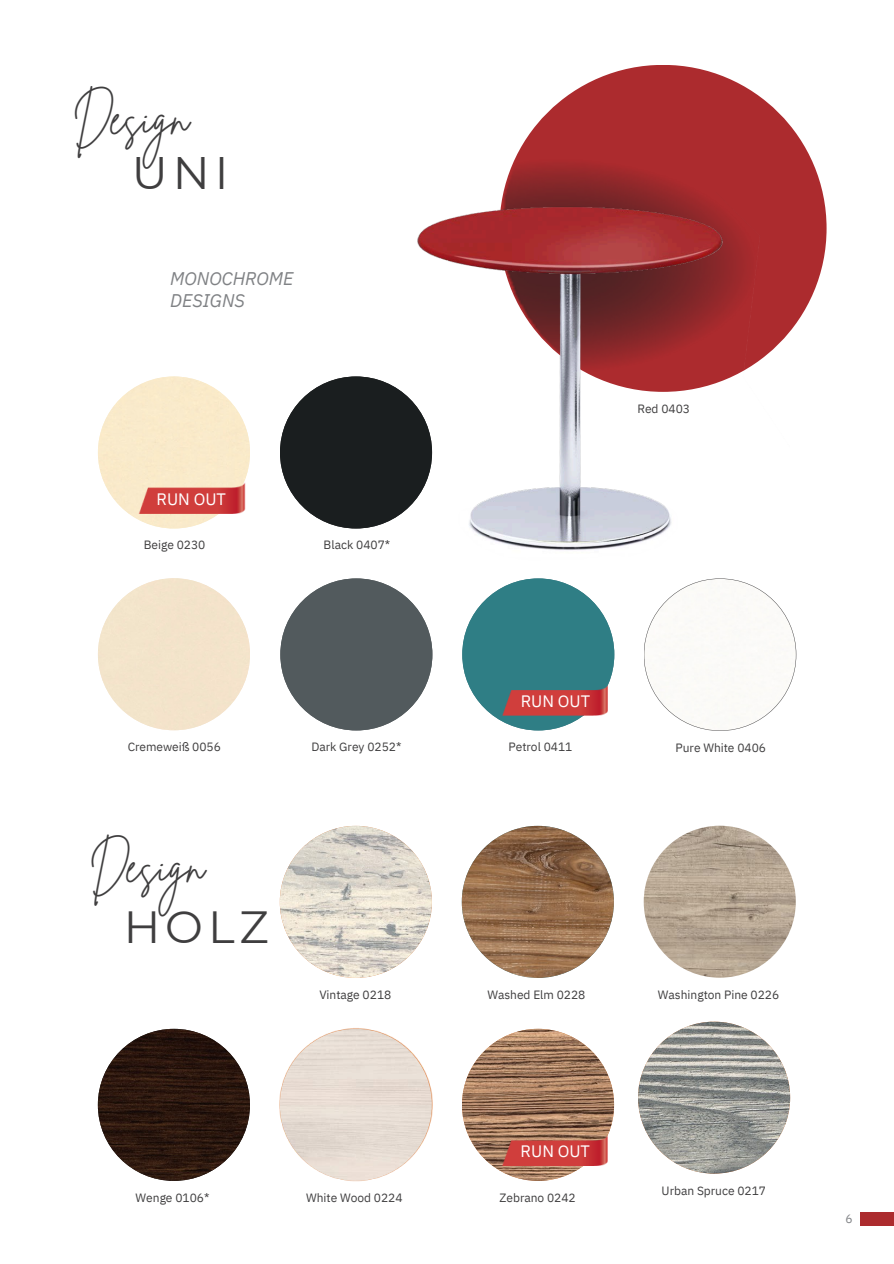
<style>
.page{position:relative;width:894px;height:1264px;background:#fff}
.page>*{position:absolute;margin:0;border:0;box-sizing:border-box;transform-origin:0 0}
.t1{font:45.45px "Brittany Signature";color:#3f3e3f}
.t2{font:45.45px "Montserrat";color:#3f3e3f}
.t3{font:45px "Brittany Signature";color:#3f3e3f}
.t4{font:45px "Montserrat";color:#3f3e3f}
.t5{font:italic 18.3px/21.3px "IBM Plex Sans";color:#808285}
.t6{font:16.5px "IBM Plex Sans";color:#fff}
.t7{font:12px "IBM Plex Sans";color:#3f3e3f}
.t8{font:12px "IBM Plex Sans";color:#808285}
</style>
<div class="page">
<div style="left:499px;top:65px;width:327px;height:327px;background:#ac2b2e;border-radius:50%"></div>
<img style="left:503px;top:159px;width:181px;height:33px">
<img style="left:410px;top:192px;width:379px;height:358px">
<svg style="left:644px;top:578px;width:152px;height:153px"></svg>
<div style="left:462px;top:578px;width:152px;height:152px;background:#2f7e85;border-radius:50%"></div>
<div style="left:280px;top:376px;width:152px;height:152px;background:#1a1e1f;border-radius:50%"></div>
<div style="left:98px;top:376px;width:152px;height:152px;background:#f9eaca;border-radius:50%"></div>
<div style="left:280px;top:578px;width:152px;height:152px;background:#525a5d;border-radius:50%"></div>
<img style="left:138px;top:482px;width:107px;height:31px">
<img style="left:503px;top:684px;width:104px;height:32px">
<img style="left:643px;top:825px;width:152px;height:152px;border-radius:50%">
<img style="left:98px;top:1028px;width:152px;height:152px;border-radius:50%">
<img style="left:462px;top:1028px;width:152px;height:152px;border-radius:50%">
<img style="left:461px;top:825px;width:152px;height:152px;border-radius:50%">
<img style="left:638px;top:1021px;width:151px;height:152px;border-radius:50%">
<img style="left:280px;top:825px;width:152px;height:152px;border-radius:50%">
<img style="left:279px;top:1028px;width:153px;height:153px">
<img style="left:503px;top:1133px;width:104px;height:32px">
<img style="left:280px;top:1028px;width:152px;height:152px;border-radius:50%">
<div style="left:860px;top:1212px;width:33px;height:13px;background:#ac2b2e"></div>
<p class="t1" style="left:73px;top:88px;width:118px">Design</p>
<p class="t2" style="left:132px;top:145px;width:98px">UNI</p>
<p class="t5" style="left:170px;top:268px;width:125px">MONOCHROME<br>DESIGNS</p>
<p class="t6" style="left:156px;top:488px;width:71px">RUN OUT</p>
<p class="t7" style="left:144px;top:537px;width:63px">Beige 0230</p>
<p class="t7" style="left:323px;top:537px;width:68px">Black 0407*</p>
<p class="t7" style="left:637px;top:400px;width:54px">Red 0403</p>
<p class="t7" style="left:128px;top:739px;width:95px">Cremeweiß 0056</p>
<p class="t3" style="left:89px;top:837px;width:117px">Design</p>
<p class="t4" style="left:124px;top:899px;width:146px">HOLZ</p>
<p class="t6" style="left:520px;top:690px;width:71px">RUN OUT</p>
<h3 class="t7" style="left:311px;top:739px;width:91px">Dark Grey 0252*</h3>
<p class="t7" style="left:508px;top:739px;width:65px">Petrol 0411</p>
<p class="t7" style="left:675px;top:739px;width:92px">Pure White 0406</p>
<p class="t7" style="left:319px;top:986px;width:73px">Vintage 0218</p>
<p class="t7" style="left:487px;top:986px;width:100px">Washed Elm 0228</p>
<p class="t7" style="left:657px;top:986px;width:123px">Washington Pine 0226</p>
<h2 class="t7" style="left:136px;top:1189px;width:75px">Wenge 0106*</h2>
<p class="t6" style="left:520px;top:1140px;width:71px">RUN OUT</p>
<p class="t7" style="left:306px;top:1189px;width:98px">White Wood 0224</p>
<p class="t7" style="left:499px;top:1189px;width:78px">Zebrano 0242</p>
<h1 class="t7" style="left:661px;top:1182px;width:106px">Urban Spruce 0217</h1>
<h3 class="t8" style="left:845px;top:1210px;width:9px">6</h3>
</div>
